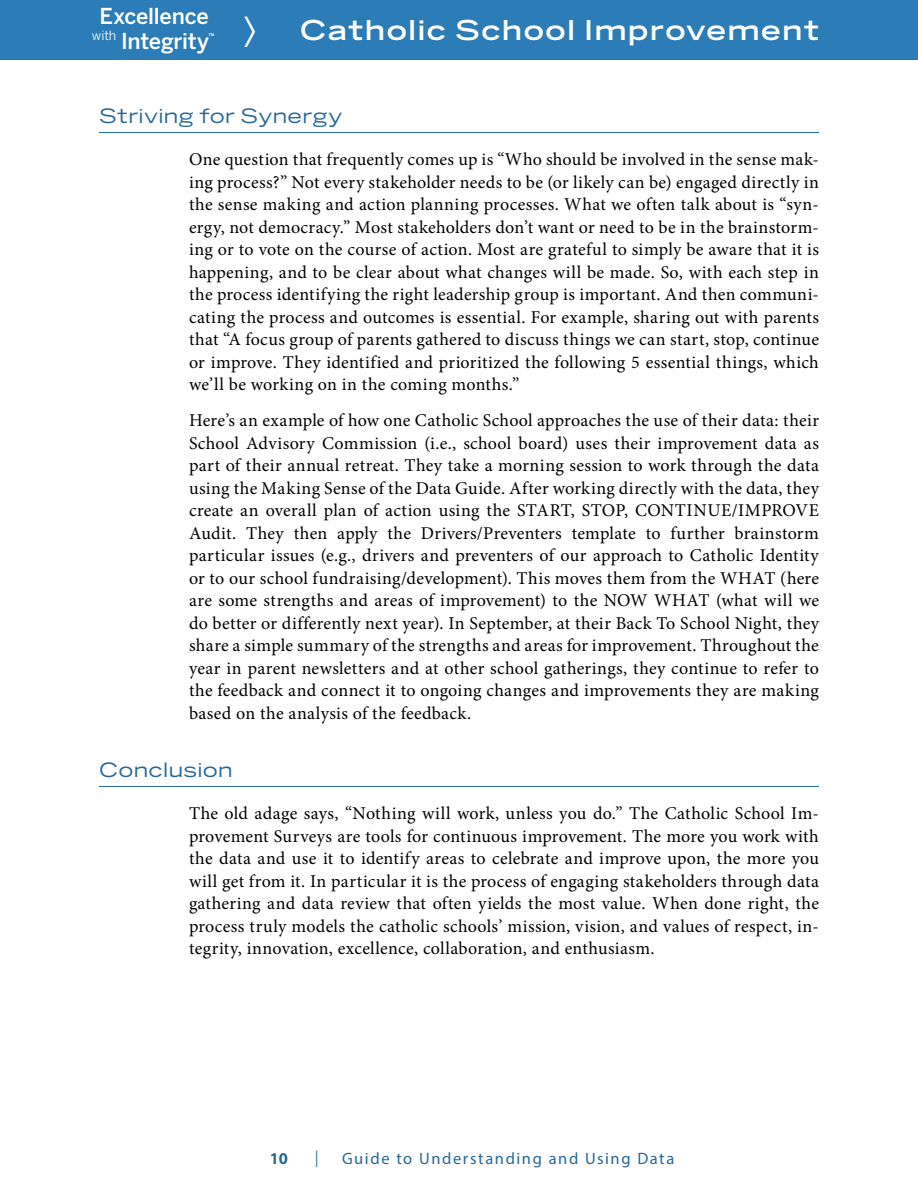
<style>
.page{position:relative;width:918px;height:1188px;background:#fff}
.page>*{position:absolute;margin:0;border:0;box-sizing:border-box;transform-origin:0 0}
.t1{font:57.6px "Benton Sans Wide";color:#fff;scale:.62 1}
.t2{font:500 27px "Benton Sans Wide";letter-spacing:.035em;color:#fff}
.t3{font:500 21.75px/24.6px "Benton Sans";letter-spacing:-.01em;color:#fff;text-align:center}
.t4{font:19.5px "Benton Sans Wide";letter-spacing:.02em;color:#256898}
.t5{font:18px/22.5px "Minion Pro";letter-spacing:.02em;color:#000;text-align:justify}
.t6{font:16.5px "Myriad Pro";letter-spacing:.1em;color:#256898}
.t7{font:700 16.5px "Myriad Pro";color:#256898}
.t8{font:16.5px "Myriad Pro";color:#2c7db7}
.t9{font:500 6.3px "Benton Sans";color:#fff}
</style>
<div class="page">
<div style="left:0;top:0;width:918px;height:60px;background:#2c7db7"></div>
<hr style="left:99px;top:132px;width:720px;height:1px;background:#256898">
<hr style="left:99px;top:786px;width:720px;height:1px;background:#256898">
<p class="t3" style="left:92px;top:4px;width:119px">Excellence <sup>with</sup> Integrity</p>
<p class="t9" style="left:209px;top:31px;width:7px">™</p>
<h1 class="t1" style="left:242px;top:-6px;width:26px">›</h1>
<h2 class="t2" style="left:300px;top:13px;width:522px">Catholic School Improvement</h2>
<p class="t4" style="left:99px;top:104px;width:245px">Striving for Synergy</p>
<p class="t5" style="left:189px;top:148px;width:632px">One question that frequently comes up is “Who should be involved in the sense mak&shy;ing process?” Not every stakeholder needs to be (or likely can be) engaged directly in the sense making and action planning processes. What we often talk about is “syn&shy;ergy, not democracy.” Most stakeholders don’t want or need to be in the brainstorm&shy;ing or to vote on the course of action. Most are grateful to simply be aware that it is happening, and to be clear about what changes will be made. So, with each step in the process identifying the right leadership group is important. And then communi&shy;cating the process and outcomes is essential. For example, sharing out with parents that “A focus group of parents gathered to discuss things we can start, stop, continue or improve. They identified and prioritized the following 5 essential things, which we’ll be working on in the coming months.”</p>
<p class="t5" style="left:189px;top:409px;width:632px">Here’s an example of how one Catholic School approaches the use of their data: their School Advisory Commission (i.e., school board) uses their improvement data as part of their annual retreat. They take a morning session to work through the data using the Making Sense of the Data Guide. After working directly with the data, they create an overall plan of action using the START, STOP, CONTINUE/IMPROVE Audit. They then apply the Drivers/Preventers template to further brainstorm particular issues (e.g., drivers and preventers of our approach to Catholic Identity or to our school fundraising/development). This moves them from the WHAT (here are some strengths and areas of improvement) to the NOW WHAT (what will we do better or differently next year). In September, at their Back To School Night, they share a simple summary of the strengths and areas for improvement. Throughout the year in parent newsletters and at other school gatherings, they continue to refer to the feedback and connect it to ongoing changes and improvements they are making based on the analysis of the feedback.</p>
<p class="t4" style="left:99px;top:758px;width:135px">Conclusion</p>
<p class="t5" style="left:189px;top:802px;width:632px">The old adage says, “Nothing will work, unless you do.” The Catholic School Im&shy;provement Surveys are tools for continuous improvement. The more you work with the data and use it to identify areas to celebrate and improve upon, the more you will get from it. In particular it is the process of engaging stakeholders through data gathering and data review that often yields the most value. When done right, the process truly models the catholic schools’ mission, vision, and values of respect, in&shy;tegrity, innovation, excellence, collaboration, and enthusiasm.</p>
<p class="t7" style="left:270px;top:1148px;width:20px">10</p>
<p class="t8" style="left:315px;top:1147px;width:5px">|</p>
<p class="t6" style="left:342px;top:1149px;width:334px">Guide to Understanding and Using Data</p>
</div>
